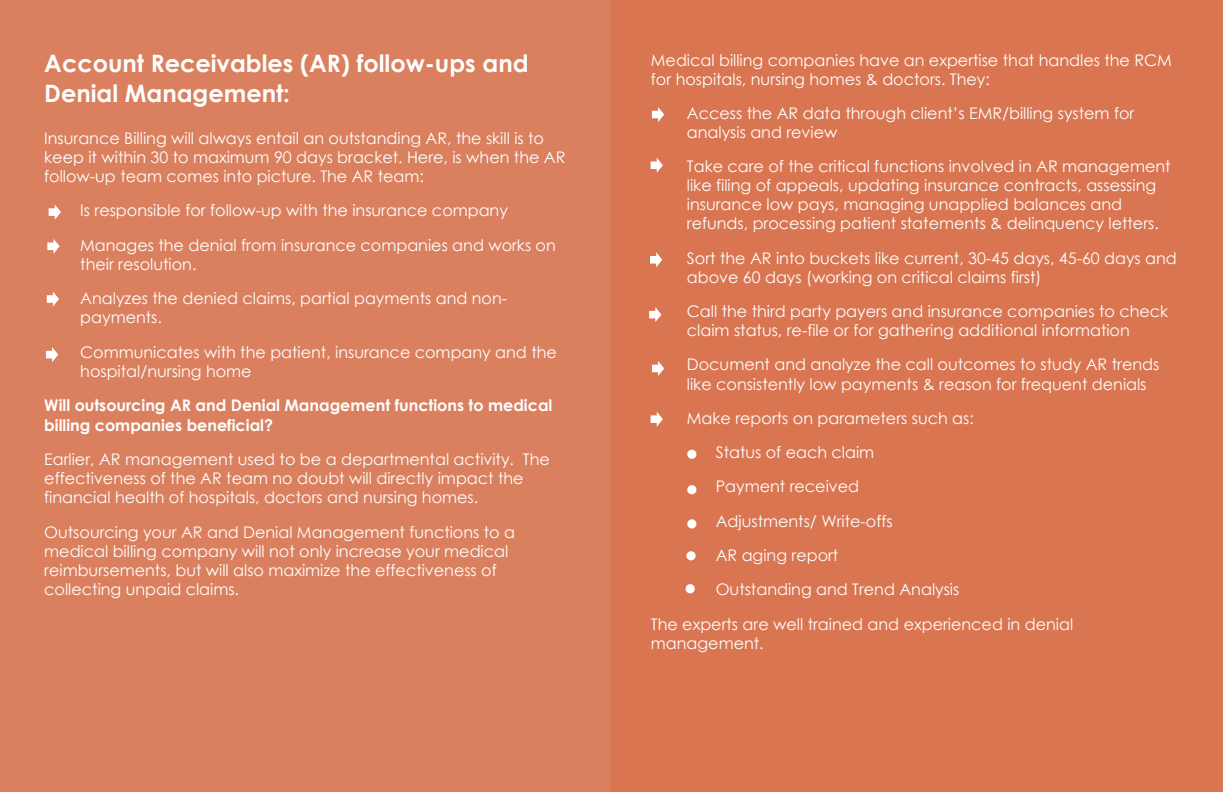
<style>
.page{position:relative;width:1224px;height:792px;background:#fff}
.page>*{position:absolute;margin:0;border:0;box-sizing:border-box;transform-origin:0 0}
.t1{font:700 24px/29.1px "Century Gothic";color:#fff}
.t2{font:16px/19.1px "Century Gothic";color:#fff}
.t3{font:700 16px/19.4px "Century Gothic";color:#fff}
</style>
<div class="page">
<div style="left:0;top:0;width:612px;height:792px;background:#da805f"></div>
<div style="left:611px;top:0;width:612px;height:792px;background:#d97551"></div>
<svg style="left:49px;top:205px;width:12px;height:15px"></svg>
<svg style="left:47px;top:239px;width:13px;height:15px"></svg>
<svg style="left:47px;top:291px;width:12px;height:16px"></svg>
<svg style="left:46px;top:347px;width:12px;height:15px"></svg>
<svg style="left:652px;top:107px;width:12px;height:15px"></svg>
<svg style="left:651px;top:158px;width:12px;height:15px"></svg>
<svg style="left:650px;top:252px;width:12px;height:15px"></svg>
<svg style="left:649px;top:307px;width:12px;height:15px"></svg>
<svg style="left:652px;top:361px;width:12px;height:15px"></svg>
<svg style="left:651px;top:412px;width:12px;height:15px"></svg>
<div style="left:687px;top:450px;width:9px;height:9px;background:#fff;border:2px solid #fff;border-radius:50%"></div>
<div style="left:687px;top:485px;width:9px;height:9px;background:#fff;border:2px solid #fff;border-radius:50%"></div>
<div style="left:687px;top:519px;width:9px;height:10px;background:#fff;border:2px solid #fff;border-radius:50%"></div>
<div style="left:686px;top:551px;width:10px;height:9px;background:#fff;border:2px solid #fff;border-radius:50%"></div>
<div style="left:686px;top:584px;width:9px;height:9px;background:#fff;border:2px solid #fff;border-radius:50%"></div>
<h1 class="t1" style="left:44px;top:51px;width:486px">Account Receivables (AR) follow-ups and<br>Denial Management:</h1>
<p class="t2" style="left:44px;top:130px;width:523px">Insurance Billing will always entail an outstanding AR, the skill is to keep it within 30 to maximum 90 days bracket. Here, is when the AR follow-up team comes into picture. The AR team:</p>
<p class="t2" style="left:80px;top:195px;width:477px;line-height:34.3px">Is responsible for follow-up with the insurance company<br>Manages the denial from insurance companies and works on</p>
<p class="t2" style="left:80px;top:248px;width:428px;line-height:34.3px">their resolution.<br>Analyzes the denied claims, partial payments and non-</p>
<p class="t2" style="left:80px;top:302px;width:478px;line-height:34.3px">payments.<br>Communicates with the patient, insurance company and the</p>
<p class="t2" style="left:80px;top:363px;width:173px">hospital/nursing home</p>
<p class="t3" style="left:44px;top:397px;width:510px">Will outsourcing AR and Denial Management functions to medical billing companies beneficial?</p>
<p class="t2" style="left:44px;top:451px;width:507px">Earlier, AR management used to be a departmental activity. The effectiveness of the AR team no doubt will directly impact the financial health of hospitals, doctors and nursing homes.</p>
<p class="t2" style="left:44px;top:524px;width:472px">Outsourcing your AR and Denial Management functions to a medical billing company will not only increase your medical reimbursements, but will also maximize the effectiveness of collecting unpaid claims.</p>
<p class="t2" style="left:651px;top:52px;width:522px">Medical billing companies have an expertise that handles the RCM for hospitals, nursing homes &amp; doctors. They:</p>
<p class="t2" style="left:687px;top:105px;width:449px">Access the AR data through client’s EMR/billing system for analysis and review</p>
<p class="t2" style="left:687px;top:158px;width:485px">Take care of the critical functions involved in AR management like filing of appeals, updating insurance contracts, assessing insurance low pays, managing unapplied balances and refunds, processing patient statements &amp; delinquency letters.</p>
<p class="t2" style="left:687px;top:250px;width:492px">Sort the AR into buckets like current, 30-45 days, 45-60 days and above 60 days (working on critical claims first)</p>
<p class="t2" style="left:687px;top:303px;width:483px">Call the third party payers and insurance companies to check claim status, re-file or for gathering additional information</p>
<p class="t2" style="left:687px;top:357px;width:474px">Document and analyze the call outcomes to study AR trends like consistently low payments &amp; reason for frequent denials</p>
<p class="t2" style="left:687px;top:410px;width:288px">Make reports on parameters such as:</p>
<p class="t2" style="left:716px;top:444px;width:160px">Status of each claim</p>
<p class="t2" style="left:716px;top:479px;width:145px">Payment received</p>
<p class="t2" style="left:716px;top:513px;width:178px">Adjustments/ Write-offs</p>
<p class="t2" style="left:716px;top:547px;width:124px">AR aging report</p>
<p class="t2" style="left:716px;top:582px;width:245px">Outstanding and Trend Analysis</p>
<p class="t2" style="left:651px;top:616px;width:424px">The experts are well trained and experienced in denial</p>
<p class="t2" style="left:651px;top:635px;width:114px">management.</p>
</div>
